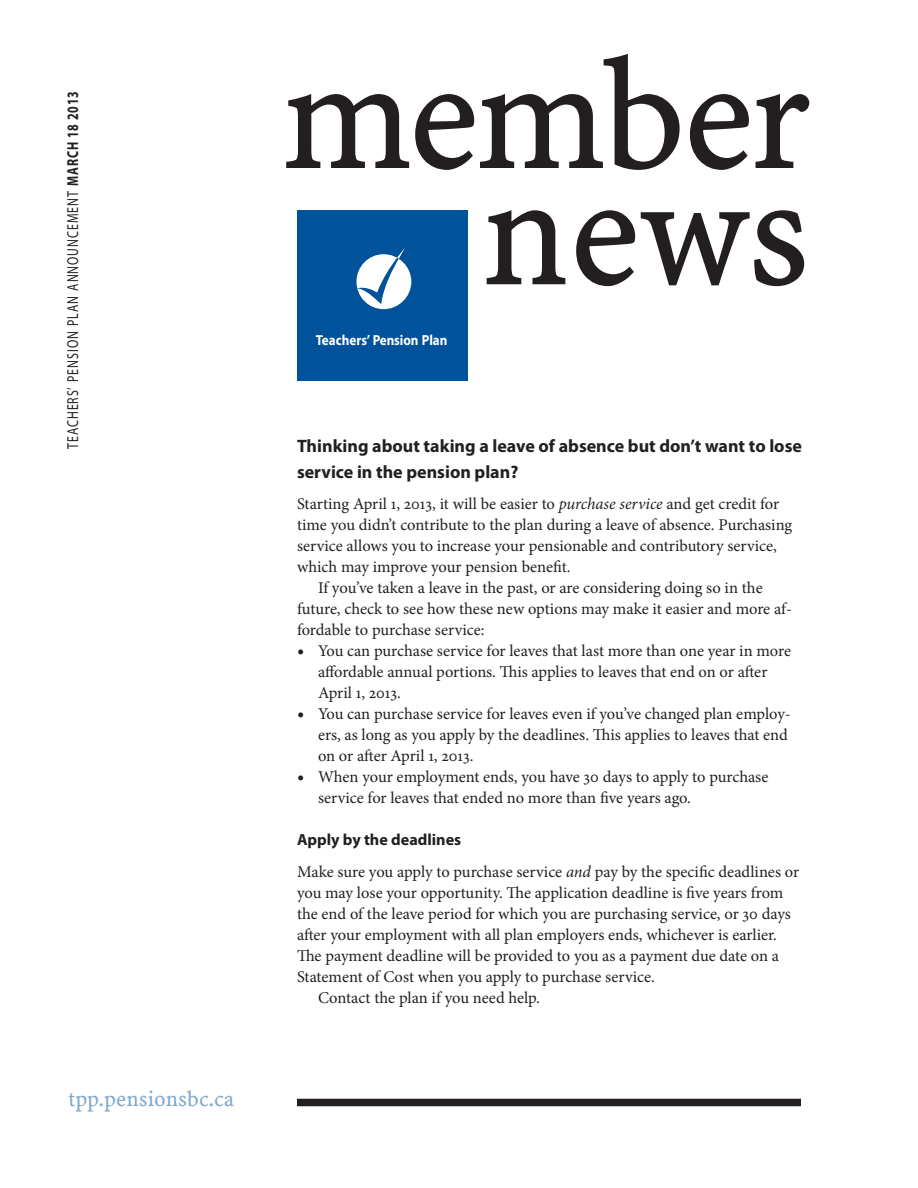
<style>
.page{position:relative;width:918px;height:1188px;background:#fff}
.page>*{position:absolute;margin:0;border:0;box-sizing:border-box;transform-origin:0 0}
.t1{font:22.05px "Minion Web Pro";color:#80a9cd}
.t2{font:700 18px/26.2px "Myriad Pro";color:#231f20}
.t3{font:16.5px/21px "Minion Pro";letter-spacing:-.005em;color:#231f20}
.t4{font:700 16.2px "Myriad Pro";color:#231f20}
.t5{font:15.9px "Myriad Pro";letter-spacing:.08em;color:#231f20;scale:.75 1}
.t6{font:700 14.55px "Myriad Pro";color:#fff;scale:.9 1}
.s1{font-weight:700}
.s2{font-style:italic}
.s3{font-size:18.75px}
</style>
<div class="page">
<div style="left:297px;top:210px;width:171px;height:171px;background:#00529b"></div>
<div style="left:356px;top:254px;width:55px;height:55px;background:#fff;border-radius:50%"></div>
<svg style="left:356px;top:248px;width:49px;height:57px"></svg>
<div style="left:297px;top:1099px;width:504px;height:7px;background:#231f20"></div>
<svg style="left:286px;top:54px;width:523px;height:116px"></svg>
<svg style="left:487px;top:210px;width:317px;height:76px"></svg>
<p class="t5" style="left:63px;top:449px;width:478px;rotate:-90deg">TEACHERS’ PENSION PLAN ANNOUNCEMENT <span class="s1">march 18 2013</span></p>
<h1 class="t1" style="left:68px;top:1086px;width:168px">tpp.pensionsbc.ca</h1>
<p class="t6" style="left:316px;top:331px;width:148px">Teachers’ Pension Plan</p>
<p class="t2" style="left:297px;top:432px;width:506px">Thinking about taking a leave of absence but don’t want to lose service in the pension plan?</p>
<p class="t3" style="left:297px;top:494px;width:484px">Starting April 1, 2013, it will be easier to <span class="s2">purchase service</span> and get credit for</p>
<p class="t3" style="left:297px;top:515px;width:497px">time you didn’t contribute to the plan during a leave of absence. Purchasing</p>
<p class="t3" style="left:297px;top:536px;width:481px">service allows you to increase your pensionable and contributory service,</p>
<p class="t3" style="left:297px;top:557px;width:275px">which may improve your pension benefit.</p>
<p class="t3" style="left:318px;top:578px;width:446px">If you’ve taken a leave in the past, or are considering doing so in the</p>
<p class="t3" style="left:297px;top:599px;width:496px">future, check to see how these new options may make it easier and more af-</p>
<p class="t3" style="left:297px;top:620px;width:189px">fordable to purchase service:</p>
<p class="t3" style="left:318px;top:641px;width:475px;text-indent:-21px"><span class="s3">•</span> You can purchase service for leaves that last more than one year in more affordable annual portions. This applies to leaves that end on or after<br>April 1, 2013.</p>
<p class="t3" style="left:318px;top:704px;width:474px;text-indent:-21px"><span class="s3">•</span> You can purchase service for leaves even if you’ve changed plan employ&shy;ers, as long as you apply by the deadlines. This applies to leaves that end on or after April 1, 2013.</p>
<p class="t3" style="left:318px;top:767px;width:452px;text-indent:-21px"><span class="s3">•</span> When your employment ends, you have 30 days to apply to purchase service for leaves that ended no more than five years ago.</p>
<p class="t4" style="left:297px;top:829px;width:166px">Apply by the deadlines</p>
<p class="t3" style="left:297px;top:861px;width:504px">Make sure you apply to purchase service <span class="s2">and</span> pay by the specific deadlines or</p>
<p class="t3" style="left:297px;top:882px;width:488px">you may lose your opportunity. The application deadline is five years from</p>
<p class="t3" style="left:297px;top:903px;width:496px">the end of the leave period for which you are purchasing service, or 30 days</p>
<p class="t3" style="left:297px;top:924px;width:482px">after your employment with all plan employers ends, whichever is earlier.</p>
<p class="t3" style="left:297px;top:945px;width:484px">The payment deadline will be provided to you as a payment due date on a</p>
<p class="t3" style="left:297px;top:966px;width:359px">Statement of Cost when you apply to purchase service.</p>
<p class="t3" style="left:318px;top:987px;width:224px">Contact the plan if you need help.</p>
</div>
